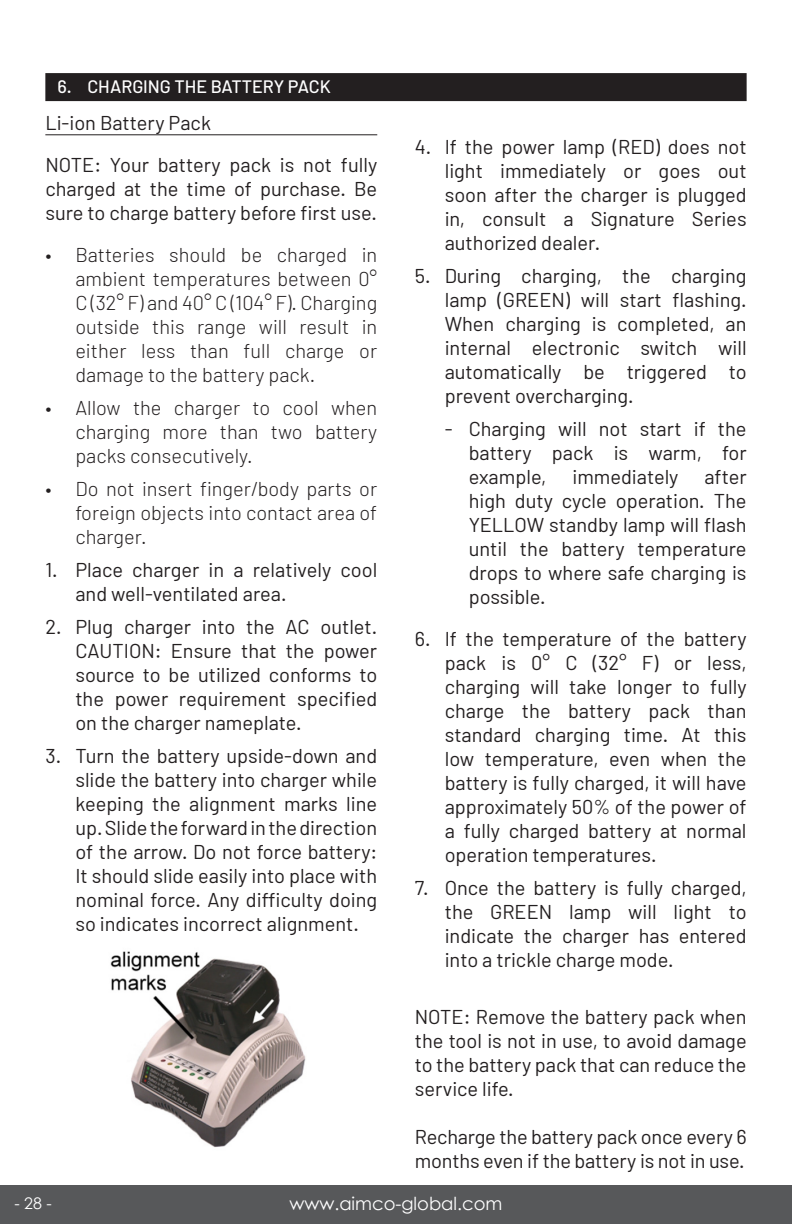
<style>
.page{position:relative;width:792px;height:1224px;background:#fff}
.page>*{position:absolute;margin:0;border:0;box-sizing:border-box;transform-origin:0 0}
.t1{font:24px "Minion Pro";color:#fff}
.Number_List_No_Bold{font:20px/24px "Barlow";color:#231f20;text-align:justify}
.Normal_Text_Justified{font:20px/24px "Barlow";color:#231f20;text-align:justify}
.t2{font:300 20px/24px "Barlow";color:#231f20;text-align:justify}
.Header_3_-_Underline{font:20px "Barlow";color:#231f20}
.Header_1_-_Black{font:500 18px "Barlow";color:#fff}
.t3{font:18px "Century Gothic";color:#fff}
.t4{font:16px "Century Gothic";color:#fff}
</style>
<div class="page">
<div style="left:0;top:1185px;width:792px;height:39px;background:#57585a"></div>
<div style="left:45px;top:73px;width:702px;height:28px;background:#231f20"></div>
<hr style="left:45px;top:134px;width:332px;height:1px;background:#231f20">
<img style="left:110px;top:951px;width:196px;height:197px">
<p class="Header_1_-_Black" style="left:57px;top:76px;width:275px">6. CHARGING THE BATTERY PACK</p>
<p class="Header_3_-_Underline" style="left:45px;top:110px;width:167px">Li-ion Battery Pack</p>
<p class="Normal_Text_Justified" style="left:45px;top:152px;width:333px">NOTE: Your battery pack is not fully charged at the time of purchase. Be sure to charge battery before first use.</p>
<p class="t2" style="left:75px;top:242px;width:303px;text-indent:-30px">• Batteries should be charged in ambient temperatures between 0° C (32° F) and 40° C (104° F). Charging outside this range will result in either less than full charge or damage to the battery pack.</p>
<p class="t2" style="left:75px;top:395px;width:303px;text-indent:-30px">• Allow the charger to cool when charging more than two battery packs consecutively.</p>
<p class="t2" style="left:75px;top:476px;width:303px;text-indent:-30px">• Do not insert finger/body parts or foreign objects into contact area of charger.</p>
<p class="Number_List_No_Bold" style="left:75px;top:557px;width:303px;text-indent:-30px">1. Place charger in a relatively cool and well-ventilated area.</p>
<p class="Number_List_No_Bold" style="left:75px;top:614px;width:303px;text-indent:-30px">2. Plug charger into the AC outlet.<br>CAUTION: Ensure that the power source to be utilized conforms to the power requirement specified on the charger nameplate.</p>
<p class="Number_List_No_Bold" style="left:75px;top:743px;width:303px;text-indent:-30px">3. Turn the battery upside-down and slide the battery into charger while keeping the alignment marks line up. Slide the forward in the direction of the arrow. Do not force battery:<br>It should slide easily into place with nominal force. Any difficulty doing so indicates incorrect alignment.</p>
<p class="Number_List_No_Bold" style="left:445px;top:134px;width:303px;text-indent:-30px">4. If the power lamp (RED) does not light immediately or goes out soon after the charger is plugged in, consult a Signature Series authorized dealer.</p>
<p class="Number_List_No_Bold" style="left:445px;top:263px;width:303px;text-indent:-30px">5. During charging, the charging lamp (GREEN) will start flashing.<br>When charging is completed, an internal electronic switch will automatically be triggered to prevent overcharging.</p>
<p class="Normal_Text_Justified" style="left:469px;top:416px;width:279px;text-indent:-24px">- Charging will not start if the battery pack is warm, for example,</p>
<p class="Normal_Text_Justified" style="left:469px;top:464px;width:279px;text-indent:236px">after high duty cycle operation. The YELLOW standby lamp will flash until the battery temperature drops to where safe charging is possible.</p>
<p class="Number_List_No_Bold" style="left:445px;top:626px;width:303px;text-indent:-30px">6. If the temperature of the battery pack is 0° C (32° F) or less, charging will take longer to fully charge the battery pack than standard charging time. At this low temperature, even when the battery is fully charged, it will have approximately 50% of the power of a fully charged battery at normal operation temperatures.</p>
<p class="Number_List_No_Bold" style="left:445px;top:875px;width:303px;text-indent:-30px">7. Once the battery is fully charged, the GREEN lamp will light to indicate the charger has entered into a trickle charge mode.</p>
<p class="Normal_Text_Justified" style="left:415px;top:1004px;width:333px">NOTE: Remove the battery pack when the tool is not in use, to avoid damage to the battery pack that can reduce the service life.</p>
<p class="Normal_Text_Justified" style="left:415px;top:1124px;width:333px">Recharge the battery pack once every 6 months even if the battery is not in use.</p>
<p class="Normal_Text_Justified" style="left:572px;top:464px;width:108px">immediately</p>
<p class="t1" style="left:19px;top:1179px;width:25px">28</p>
<p class="t4" style="left:15px;top:1192px;width:39px">- 28 -</p>
<p class="t3" style="left:289px;top:1191px;width:215px">www.aimco-global.com</p>
</div>
